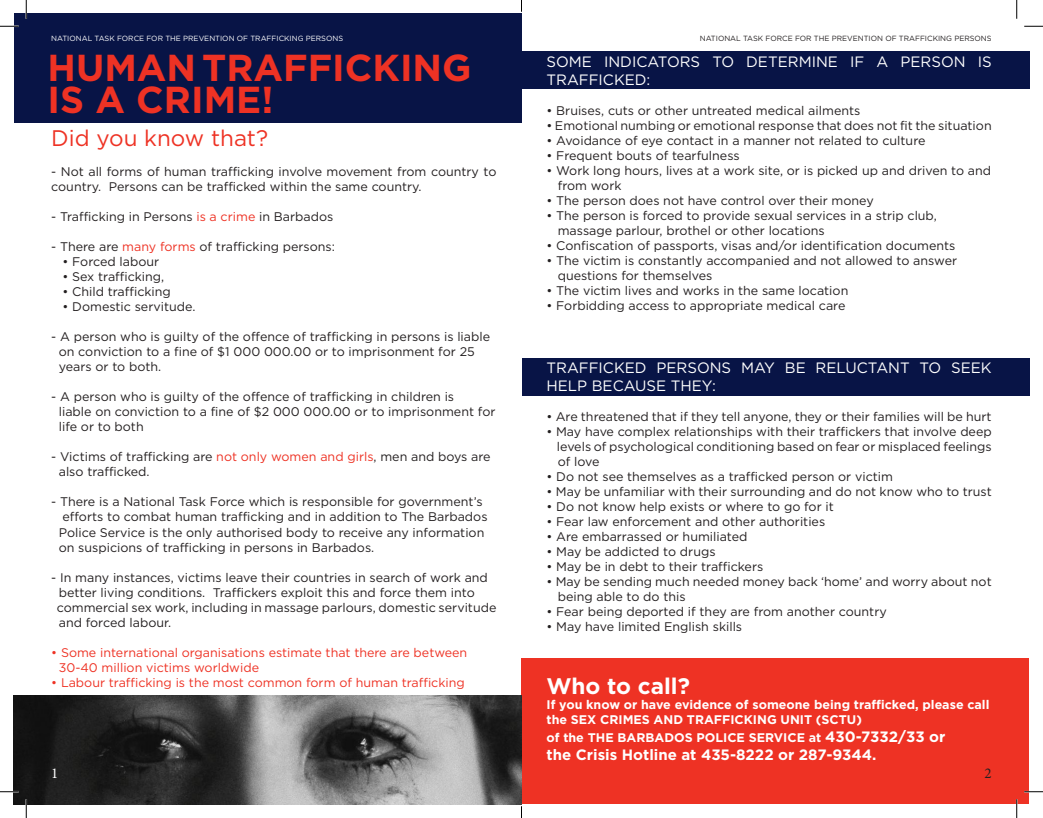
<style>
.page{position:relative;width:1043px;height:818px;background:#fff}
.page>*{position:absolute;margin:0;border:0;box-sizing:border-box;transform-origin:0 0}
.t1{font:700 37.5px "Gotham";color:#ee3224}
.t2{font:22.5px "Gotham";color:#ee3224}
.t3{font:700 22.5px "Gotham";color:#fff}
.t4{font:15px/18px "Gotham";color:#fff}
.t5{font:700 15px "Gotham";color:#fff}
.t6{font:15px "Minion Pro";color:#fff}
.t7{font:15px "Minion Pro";color:#231f20}
.t8{font:12.5px/15px "Gotham";color:#231f20}
.t9{font:12.5px "Gotham";color:#ee3224}
.t10{font:700 12.5px "Gotham";color:#fff}
.t11{font:7.5px "Gotham";color:#fff}
.t12{font:7.5px "Gotham";color:#231f20}
.s1{color:#ee3224}
.s2{font-size:15px}
</style>
<div class="page">
<div style="left:521px;top:658px;width:508px;height:146px;background:#ee3224"></div>
<div style="left:522px;top:358px;width:507px;height:37px;background:#081446"></div>
<div style="left:522px;top:51px;width:507px;height:37px;background:#081446"></div>
<div style="left:14px;top:14px;width:507px;height:109px;background:#081446"></div>
<img style="left:14px;top:695px;width:507px;height:109px">
<svg style="left:0;top:25px;width:19px;height:2px"></svg>
<svg style="left:1024px;top:25px;width:18px;height:2px"></svg>
<svg style="left:0;top:790px;width:19px;height:2px"></svg>
<svg style="left:1024px;top:790px;width:18px;height:2px"></svg>
<svg style="left:25px;top:0;width:2px;height:19px"></svg>
<svg style="left:25px;top:799px;width:2px;height:19px"></svg>
<svg style="left:1016px;top:0;width:1px;height:19px"></svg>
<svg style="left:1016px;top:799px;width:1px;height:19px"></svg>
<svg style="left:521px;top:806px;width:1px;height:12px"></svg>
<p class="t11" style="left:51px;top:34px;width:293px">NATIONAL TASK FORCE FOR THE PREVENTION OF TRAFFICKING PERSONS</p>
<p class="t12" style="left:699px;top:34px;width:293px">NATIONAL TASK FORCE FOR THE PREVENTION OF TRAFFICKING PERSONS</p>
<p class="t1" style="left:48px;top:43px;width:425px">HUMAN TRAFFICKING</p>
<p class="t1" style="left:48px;top:74px;width:227px">IS A CRIME!</p>
<p class="t2" style="left:51px;top:126px;width:218px">Did you know that?</p>
<p class="t8" style="left:51px;top:164px;width:446px">- Not all forms of human trafficking involve movement from country to country. Persons can be trafficked within the same country.</p>
<p class="t8" style="left:51px;top:209px;width:284px">- Trafficking in Persons <span class="s1">is a crime</span> in Barbados</p>
<p class="t8" style="left:51px;top:239px;width:285px">- There are <span class="s1">many forms</span> of trafficking persons:</p>
<p class="t8" style="left:62px;top:254px;width:98px">• Forced labour</p>
<p class="t8" style="left:62px;top:269px;width:103px">• Sex trafficking,</p>
<p class="t8" style="left:62px;top:284px;width:110px">• Child trafficking</p>
<p class="t8" style="left:62px;top:299px;width:134px">• Domestic servitude.</p>
<p class="t8" style="left:51px;top:329px;width:440px">- A person who is guilty of the offence of trafficking in persons is liable</p>
<p class="t8" style="left:59px;top:344px;width:417px">on conviction to a fine of $1 000 000.00 or to imprisonment for 25</p>
<p class="t8" style="left:59px;top:359px;width:104px">years or to both.</p>
<p class="t8" style="left:51px;top:389px;width:404px">- A person who is guilty of the offence of trafficking in children is</p>
<p class="t8" style="left:59px;top:404px;width:438px">liable on conviction to a fine of $2 000 000.00 or to imprisonment for</p>
<p class="t8" style="left:59px;top:419px;width:86px">life or to both</p>
<p class="t8" style="left:51px;top:449px;width:441px">- Victims of trafficking are <span class="s1">not only women and girls</span>, men and boys are</p>
<p class="t8" style="left:59px;top:464px;width:92px">also trafficked.</p>
<p class="t8" style="left:51px;top:494px;width:433px">- There is a National Task Force which is responsible for government’s</p>
<p class="t8" style="left:62px;top:509px;width:426px">efforts to combat human trafficking and in addition to The Barbados</p>
<p class="t8" style="left:59px;top:524px;width:427px">Police Service is the only authorised body to receive any information</p>
<p class="t8" style="left:59px;top:539px;width:317px">on suspicions of trafficking in persons in Barbados.</p>
<p class="t8" style="left:51px;top:569px;width:438px">- In many instances, victims leave their countries in search of work and</p>
<p class="t8" style="left:59px;top:584px;width:417px">better living conditions. Traffickers exploit this and force them into</p>
<p class="t8" style="left:57px;top:599px;width:441px">commercial sex work, including in massage parlours, domestic servitude</p>
<p class="t8" style="left:59px;top:614px;width:114px">and forced labour.</p>
<p class="t9" style="left:51px;top:645px;width:417px">• Some international organisations estimate that there are between</p>
<p class="t9" style="left:59px;top:660px;width:202px">30-40 million victims worldwide</p>
<p class="t9" style="left:51px;top:675px;width:415px">• Labour trafficking is the most common form of human trafficking</p>
<p class="t4" style="left:546px;top:52px;width:447px">SOME INDICATORS TO DETERMINE IF A PERSON IS<br>TRAFFICKED:</p>
<p class="t8" style="left:546px;top:103px;width:315px">• Bruises, cuts or other untreated medical ailments</p>
<p class="t8" style="left:546px;top:118px;width:446px">• Emotional numbing or emotional response that does not fit the situation</p>
<p class="t8" style="left:546px;top:133px;width:380px">• Avoidance of eye contact in a manner not related to culture</p>
<p class="t8" style="left:546px;top:148px;width:195px">• Frequent bouts of tearfulness</p>
<p class="t8" style="left:546px;top:163px;width:446px">• Work long hours, lives at a work site, or is picked up and driven to and</p>
<p class="t8" style="left:558px;top:178px;width:65px">from work</p>
<p class="t8" style="left:546px;top:193px;width:329px">• The person does not have control over their money</p>
<p class="t8" style="left:546px;top:208px;width:392px">• The person is forced to provide sexual services in a strip club,</p>
<p class="t8" style="left:558px;top:223px;width:268px">massage parlour, brothel or other locations</p>
<p class="t8" style="left:546px;top:238px;width:410px">• Confiscation of passports, visas and/or identification documents</p>
<p class="t8" style="left:546px;top:253px;width:412px">• The victim is constantly accompanied and not allowed to answer</p>
<p class="t8" style="left:558px;top:268px;width:156px">questions for themselves</p>
<p class="t8" style="left:546px;top:283px;width:303px">• The victim lives and works in the same location</p>
<p class="t8" style="left:546px;top:298px;width:300px">• Forbidding access to appropriate medical care</p>
<p class="t4" style="left:546px;top:358px;width:447px">TRAFFICKED PERSONS MAY BE RELUCTANT TO SEEK<br>HELP BECAUSE THEY:</p>
<p class="t8" style="left:546px;top:408px;width:446px">• Are threatened that if they tell anyone, they or their families will be hurt</p>
<p class="t8" style="left:546px;top:423px;width:447px">• May have complex relationships with their traffickers that involve deep</p>
<p class="t8" style="left:557px;top:438px;width:436px">levels of psychological conditioning based on fear or misplaced feelings</p>
<p class="t8" style="left:558px;top:453px;width:43px">of love</p>
<p class="t8" style="left:546px;top:468px;width:348px">• Do not see themselves as a trafficked person or victim</p>
<p class="t8" style="left:546px;top:483px;width:447px">• May be unfamiliar with their surrounding and do not know who to trust</p>
<p class="t8" style="left:546px;top:498px;width:289px">• Do not know help exists or where to go for it</p>
<p class="t8" style="left:546px;top:513px;width:280px">• Fear law enforcement and other authorities</p>
<p class="t8" style="left:546px;top:528px;width:202px">• Are embarrassed or humiliated</p>
<p class="t8" style="left:546px;top:543px;width:170px">• May be addicted to drugs</p>
<p class="t8" style="left:546px;top:558px;width:218px">• May be in debt to their traffickers</p>
<p class="t8" style="left:546px;top:573px;width:447px">• May be sending much needed money back ‘home’ and worry about not</p>
<p class="t8" style="left:558px;top:588px;width:129px">being able to do this</p>
<p class="t8" style="left:546px;top:603px;width:342px">• Fear being deported if they are from another country</p>
<p class="t8" style="left:546px;top:618px;width:197px">• May have limited English skills</p>
<p class="t3" style="left:546px;top:671px;width:145px">Who to call?</p>
<p class="t10" style="left:546px;top:696px;width:444px">If you know or have evidence of someone being trafficked, please call</p>
<p class="t10" style="left:546px;top:711px;width:317px">the SEX CRIMES AND TRAFFICKING UNIT (SCTU)</p>
<p class="t10" style="left:546px;top:729px;width:400px">of the THE BARBADOS POLICE SERVICE at <span class="s2">430-7332/33 or</span></p>
<p class="t5" style="left:546px;top:744px;width:331px">the Crisis Hotline at 435-8222 or 287-9344.</p>
<p class="t6" style="left:51px;top:763px;width:9px">1</p>
<p class="t7" style="left:984px;top:763px;width:9px">2</p>
</div>
